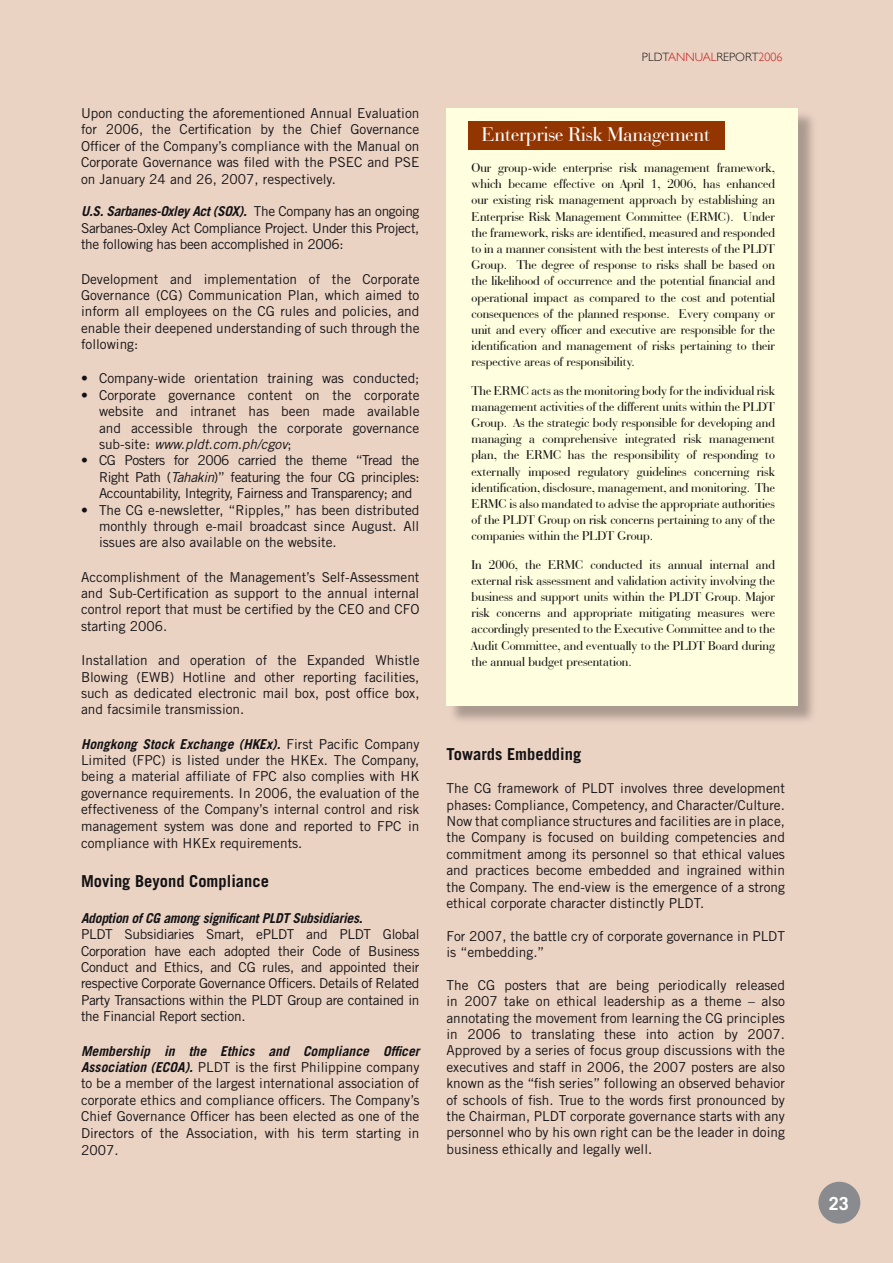
<style>
.page{position:relative;width:893px;height:1263px;background:#ebd3c4}
.page>*{position:absolute;margin:0;border:0;box-sizing:border-box;transform-origin:0 0}
.t1{font:21px "Bauer Bodoni BT";color:#fff}
.t2{font:700 18px "Trade Gothic";color:#fff}
.t3{font:700 16.5px "Trade Gothic";color:#141214}
.t4{font:13.65px/16.4px "Trade Gothic";color:#141214;text-align:justify}
.t5{font:13.65px/16.4px "Trade Gothic";letter-spacing:-.02em;color:#141214}
.t6{font:13.5px/16.2px "Bauer Bodoni BT";color:#141214;text-align:justify}
.t7{font:300 12px "Gill Sans";color:#141214}
.s1{font-weight:700;font-style:italic}
.s2{font-style:italic}
.s3{color:#c11714}
</style>
<div class="page">
<div style="left:448px;top:110px;width:369px;height:615px;background:#141214;opacity:.3"></div>
<div style="left:446px;top:108px;width:352px;height:598px;background:#ffffdf"></div>
<div style="left:469px;top:121px;width:256px;height:28px;background:#923500"></div>
<div style="left:819px;top:1182px;width:40px;height:41px;background:#8a8b8e;border-radius:50%"></div>
<div style="left:818px;top:1182px;width:42px;height:41px;border:2px solid #8a8b8e;border-radius:50%"></div>
<p class="t4" style="left:81px;top:105px;width:340px">Upon conducting the aforementioned Annual Evaluation for 2006, the Certification by the Chief Governance Officer of the Company’s compliance with the Manual on Corporate Governance was filed with the PSEC and PSE on January 24 and 26, 2007, respectively.</p>
<p class="t4" style="left:81px;top:203px;width:340px"><span class="s1">U.S. Sarbanes-Oxley Act (SOX).</span> The Company has an ongoing Sarbanes-Oxley Act Compliance Project. Under this Project, the following has been accomplished in 2006:</p>
<p class="t4" style="left:81px;top:270px;width:340px">Development and implementation of the Corporate Governance (CG) Communication Plan, which aimed to inform all employees on the CG rules and policies, and enable their deepened understanding of such through the following:</p>
<p class="t4" style="left:81px;top:370px;width:340px">• Company-wide orientation training was conducted;</p>
<p class="t4" style="left:99px;top:387px;width:322px;text-indent:-18px">• Corporate governance content on the corporate website and intranet has been made available and accessible through the corporate governance sub-site: <span class="s2">www.pldt.com.ph/cgov</span>;</p>
<p class="t4" style="left:99px;top:452px;width:322px;text-indent:-18px">• CG Posters for 2006 carried the theme “Tread the Right Path (<span class="s2">Tahakin</span>)” featuring the four CG principles:<br>Accountability, Integrity, Fairness and Transparency; and</p>
<p class="t4" style="left:99px;top:501px;width:322px;text-indent:-18px">• The CG e-newsletter, “Ripples,” has been distributed monthly through e-mail broadcast since August. All issues are also available on the website.</p>
<p class="t4" style="left:81px;top:568px;width:340px">Accomplishment of the Management’s Self-Assessment and Sub-Certification as support to the annual internal control report that must be certified by the CEO and CFO starting 2006.</p>
<p class="t4" style="left:81px;top:652px;width:340px">Installation and operation of the Expanded Whistle Blowing (EWB) Hotline and other reporting facilities, such as dedicated electronic mail box, post office box, and facsimile transmission.</p>
<p class="t4" style="left:81px;top:735px;width:340px"><span class="s1">Hongkong Stock Exchange (HKEx).</span> First Pacific Company Limited (FPC) is listed under the HKEx. The Company, being a material affiliate of FPC also complies with HK governance requirements. In 2006, the evaluation of the effectiveness of the Company’s internal control and risk management system was done and reported to FPC in compliance with HKEx requirements.</p>
<p class="t3" style="left:81px;top:871px;width:189px">Moving Beyond Compliance</p>
<p class="t5" style="left:81px;top:910px;width:340px"><span class="s1">Adoption of CG among significant PLDT Subsidiaries.<br></span>PLDT Subsidiaries Smart, ePLDT and PLDT Global Corporation have each adopted their Code of Business Conduct and Ethics, and CG rules, and appointed their respective Corporate Governance Officers. Details of Related Party Transactions within the PLDT Group are contained in the Financial Report section.</p>
<p class="t4" style="left:81px;top:1042px;width:340px"><span class="s1">Membership in the Ethics and Compliance Officer Association (ECOA).</span> PLDT is the first Philippine company to be a member of the largest international association of corporate ethics and compliance officers. The Company’s Chief Governance Officer has been elected as one of the Directors of the Association, with his term starting in 2007.</p>
<p class="t7" style="left:642px;top:50px;width:142px">PLDT<span class="s3">ANNUAL</span>REPORT<span class="s3">2006</span></p>
<p class="t1" style="left:482px;top:122px;width:230px">Enterprise Risk Management</p>
<p class="t6" style="left:472px;top:159px;width:305px">Our group-wide enterprise risk management framework, which became effective on April 1, 2006, has enhanced our existing risk management approach by establishing an Enterprise Risk Management Committee (ERMC). Under the framework, risks are identified, measured and responded to in a manner consistent with the best interests of the PLDT Group. The degree of response to risks shall be based on the likelihood of occurrence and the potential financial and operational impact as compared to the cost and potential consequences of the planned response. Every company or unit and every officer and executive are responsible for the identification and management of risks pertaining to their respective areas of responsibility.</p>
<p class="t6" style="left:472px;top:382px;width:305px">The ERMC acts as the monitoring body for the individual risk management activities of the different units within the PLDT Group. As the strategic body responsible for developing and managing a comprehensive integrated risk management plan, the ERMC has the responsibility of responding to externally imposed regulatory guidelines concerning risk identification, disclosure, management, and monitoring. The ERMC is also mandated to advise the appropriate authorities of the PLDT Group on risk concerns pertaining to any of the companies within the PLDT Group.</p>
<p class="t6" style="left:472px;top:556px;width:305px">In 2006, the ERMC conducted its annual internal and external risk assessment and validation activity involving the business and support units within the PLDT Group. Major risk concerns and appropriate mitigating measures were accordingly presented to the Executive Committee and to the Audit Committee, and eventually to the PLDT Board during the annual budget presentation.</p>
<p class="t3" style="left:446px;top:744px;width:136px">Towards Embedding</p>
<p class="t4" style="left:446px;top:780px;width:340px">The CG framework of PLDT involves three development phases: Compliance, Competency, and Character/Culture.<br>Now that compliance structures and facilities are in place, the Company is focused on building competencies and commitment among its personnel so that ethical values and practices become embedded and ingrained within the Company. The end-view is the emergence of a strong ethical corporate character distinctly PLDT.</p>
<p class="t4" style="left:446px;top:927px;width:340px">For 2007, the battle cry of corporate governance in PLDT is “embedding.”</p>
<p class="t4" style="left:446px;top:977px;width:340px">The CG posters that are being periodically released in 2007 take on ethical leadership as a theme – also annotating the movement from learning the CG principles in 2006 to translating these into action by 2007.<br>Approved by a series of focus group discussions with the executives and staff in 2006, the 2007 posters are also known as the “fish series” following an observed behavior of schools of fish. True to the words first pronounced by the Chairman, PLDT corporate governance starts with any personnel who by his own right can be the leader in doing business ethically and legally well.</p>
<p class="t2" style="left:829px;top:1192px;width:22px">23</p>
</div>
